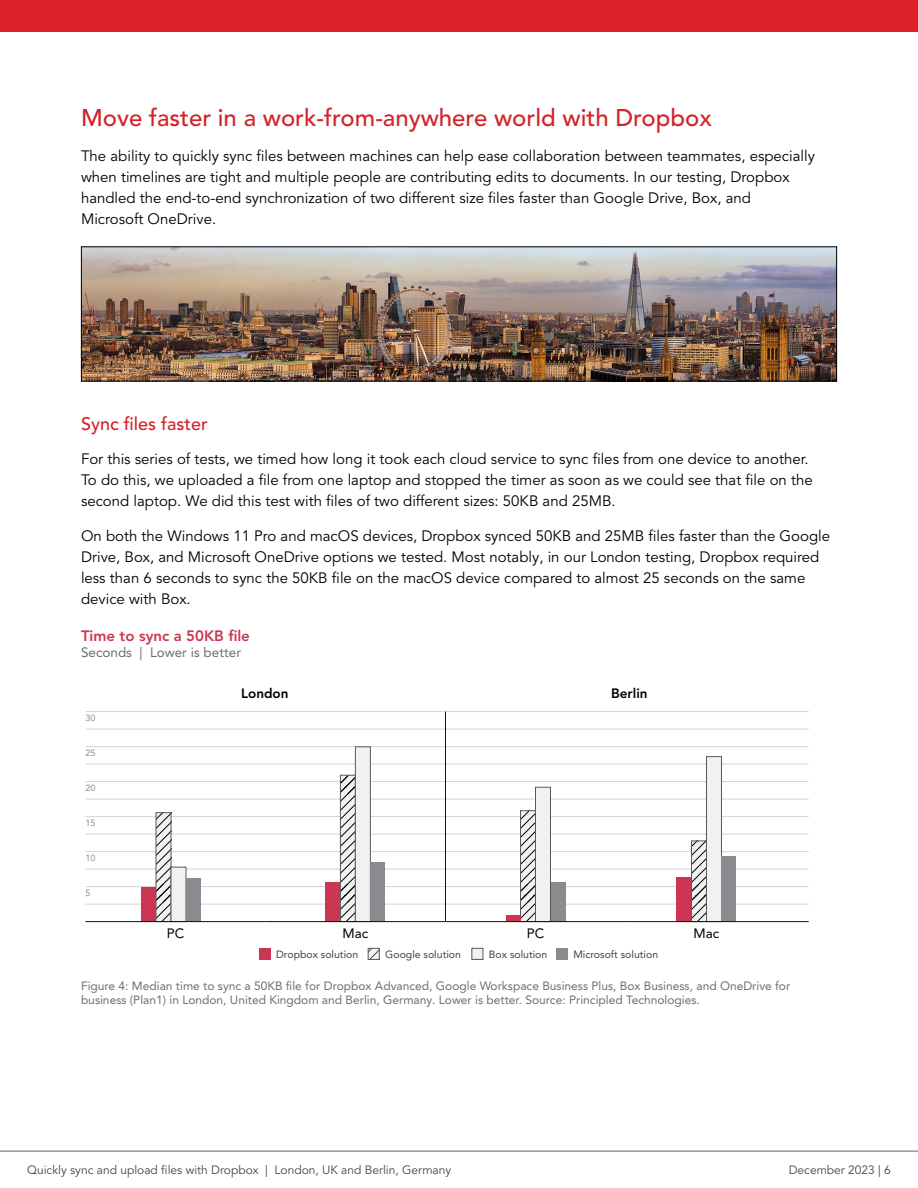
<style>
.page{position:relative;width:918px;height:1188px;background:#fff}
.page>*{position:absolute;margin:0;border:0;box-sizing:border-box;transform-origin:0 0}
.t1{font:500 24px "Avenir LT Pro";color:#d2232a}
.t2{font:500 18px "Avenir LT Pro";color:#d2232a}
.t3{font:15px/21px "Avenir LT Pro";color:#000}
.t4{font:800 15px "Avenir LT Pro";color:#cb3752}
.t5{font:13.5px "Avenir LT Pro";color:#6d6e71}
.t6{font:800 13.5px "Avenir LT Pro";color:#000}
.t7{font:13.5px "Avenir LT Pro";color:#000}
.t8{font:12px/14.4px "Avenir LT Pro";color:#6d6e71}
.t9{font:12px "Avenir LT Pro";color:#464547}
.t10{font:10.5px "Avenir LT Pro";color:#414042}
.t11{font:9px "Avenir LT Pro";color:#8a8b8e}
</style>
<div class="page">
<img style="left:83px;top:248px;width:752px;height:131px">
<div style="left:81px;top:246px;width:756px;height:135px;border:1px solid #000"></div>
<hr style="left:86px;top:746px;width:723px;height:1px;background:#d1d3d4">
<hr style="left:86px;top:781px;width:723px;height:1px;background:#d1d3d4">
<hr style="left:86px;top:816px;width:723px;height:1px;background:#d1d3d4">
<hr style="left:86px;top:851px;width:723px;height:1px;background:#d1d3d4">
<hr style="left:86px;top:886px;width:723px;height:1px;background:#d1d3d4">
<hr style="left:86px;top:711px;width:723px;height:1px;background:#d1d3d4">
<hr style="left:86px;top:764px;width:723px;height:1px;background:#d1d3d4">
<hr style="left:86px;top:799px;width:723px;height:1px;background:#d1d3d4">
<hr style="left:86px;top:834px;width:723px;height:1px;background:#d1d3d4">
<hr style="left:86px;top:869px;width:723px;height:1px;background:#d1d3d4">
<hr style="left:86px;top:904px;width:723px;height:1px;background:#d1d3d4">
<hr style="left:86px;top:729px;width:723px;height:1px;background:#d1d3d4">
<svg style="left:522px;top:812px;width:12px;height:108px"></svg>
<div style="left:520px;top:810px;width:16px;height:112px;border:1px solid #58595b"></div>
<div style="left:536px;top:787px;width:15px;height:135px;background:#f1f1f2"></div>
<div style="left:535px;top:787px;width:16px;height:135px;border:1px solid #58595b"></div>
<div style="left:551px;top:882px;width:15px;height:40px;background:#8a8b8e"></div>
<div style="left:506px;top:915px;width:15px;height:7px;background:#cb3752"></div>
<svg style="left:693px;top:843px;width:12px;height:77px"></svg>
<div style="left:691px;top:841px;width:16px;height:81px;border:1px solid #58595b"></div>
<div style="left:706px;top:757px;width:15px;height:165px;background:#f1f1f2"></div>
<div style="left:706px;top:756px;width:16px;height:166px;border:1px solid #58595b"></div>
<div style="left:721px;top:856px;width:15px;height:66px;background:#8a8b8e"></div>
<div style="left:676px;top:877px;width:15px;height:45px;background:#cb3752"></div>
<svg style="left:158px;top:814px;width:11px;height:106px"></svg>
<div style="left:156px;top:812px;width:15px;height:110px;border:1px solid #58595b"></div>
<div style="left:171px;top:867px;width:15px;height:55px;background:#f1f1f2"></div>
<div style="left:186px;top:878px;width:15px;height:44px;background:#8a8b8e"></div>
<div style="left:141px;top:887px;width:15px;height:35px;background:#cb3752"></div>
<svg style="left:342px;top:777px;width:12px;height:143px;fill:#f1f1f2"></svg>
<div style="left:340px;top:775px;width:16px;height:147px;border:1px solid #58595b"></div>
<div style="left:355px;top:747px;width:15px;height:175px;background:#f1f1f2"></div>
<div style="left:355px;top:746px;width:16px;height:176px;border:1px solid #58595b"></div>
<div style="left:370px;top:862px;width:15px;height:60px;background:#8a8b8e"></div>
<div style="left:325px;top:882px;width:15px;height:40px;background:#cb3752"></div>
<svg style="left:370px;top:950px;width:8px;height:8px"></svg>
<div style="left:368px;top:948px;width:12px;height:12px;border:1px solid #58595b"></div>
<div style="left:472px;top:948px;width:11px;height:11px;background:#f1f1f2"></div>
<div style="left:471px;top:948px;width:12px;height:12px;border:1px solid #58595b"></div>
<div style="left:556px;top:948px;width:11px;height:11px;background:#8a8b8e"></div>
<div style="left:259px;top:948px;width:11px;height:11px;background:#cb3752"></div>
<hr style="left:86px;top:921px;width:179px;height:1px;background:#0e1120">
<hr style="left:265px;top:921px;width:180px;height:1px;background:#0e1120">
<hr style="left:446px;top:921px;width:183px;height:1px;background:#0e1120">
<hr style="left:629px;top:921px;width:180px;height:1px;background:#0e1120">
<hr style="left:445px;top:712px;width:1px;height:210px;background:#0e1120">
<hr style="left:0;top:1151px;width:918px;height:1px;background:#616264">
<div style="left:0;top:0;width:918px;height:32px;background:#da2128"></div>
<h1 class="t1" style="left:81px;top:104px;width:632px">Move faster in a work-from-anywhere world with Dropbox</h1>
<p class="t3" style="left:81px;top:145px;width:736px">The ability to quickly sync files between machines can help ease collaboration between teammates, especially when timelines are tight and multiple people are contributing edits to documents. In our testing, Dropbox handled the end-to-end synchronization of two different size files faster than Google Drive, Box, and Microsoft OneDrive.</p>
<p class="t2" style="left:81px;top:413px;width:128px">Sync files faster</p>
<p class="t3" style="left:81px;top:449px;width:733px">For this series of tests, we timed how long it took each cloud service to sync files from one device to another.<br>To do this, we uploaded a file from one laptop and stopped the timer as soon as we could see that file on the second laptop. We did this test with files of two different sizes: 50KB and 25MB.</p>
<p class="t3" style="left:81px;top:525px;width:751px">On both the Windows 11 Pro and macOS devices, Dropbox synced 50KB and 25MB files faster than the Google Drive, Box, and Microsoft OneDrive options we tested. Most notably, in our London testing, Dropbox required less than 6 seconds to sync the 50KB file on the macOS device compared to almost 25 seconds on the same device with Box.</p>
<p class="t4" style="left:81px;top:627px;width:170px">Time to sync a 50KB file</p>
<p class="t5" style="left:81px;top:644px;width:162px">Seconds | Lower is better</p>
<p class="t11" style="left:86px;top:712px;width:12px">30</p>
<p class="t11" style="left:86px;top:747px;width:12px">25</p>
<p class="t11" style="left:86px;top:782px;width:12px">20</p>
<p class="t11" style="left:86px;top:817px;width:12px">15</p>
<p class="t11" style="left:86px;top:852px;width:12px">10</p>
<p class="t11" style="left:86px;top:887px;width:7px">5</p>
<p class="t6" style="left:241px;top:685px;width:49px">London</p>
<p class="t6" style="left:611px;top:685px;width:38px">Berlin</p>
<p class="t7" style="left:167px;top:925px;width:19px">PC</p>
<p class="t7" style="left:343px;top:925px;width:27px">Mac</p>
<p class="t7" style="left:527px;top:925px;width:19px">PC</p>
<p class="t7" style="left:694px;top:925px;width:27px">Mac</p>
<p class="t10" style="left:276px;top:948px;width:84px">Dropbox solution</p>
<p class="t10" style="left:385px;top:948px;width:77px">Google solution</p>
<p class="t10" style="left:489px;top:948px;width:60px">Box solution</p>
<p class="t10" style="left:573px;top:948px;width:86px">Microsoft solution</p>
<p class="t8" style="left:81px;top:978px;width:711px">Figure 4: Median time to sync a 50KB file for Dropbox Advanced, Google Workspace Business Plus, Box Business, and OneDrive for business (Plan1) in London, United Kingdom and Berlin, Germany. Lower is better. Source: Principled Technologies.</p>
<p class="t9" style="left:27px;top:1163px;width:426px">Quickly sync and upload files with Dropbox | London, UK and Berlin, Germany</p>
<p class="t9" style="left:789px;top:1163px;width:104px">December 2023 | 6</p>
</div>
